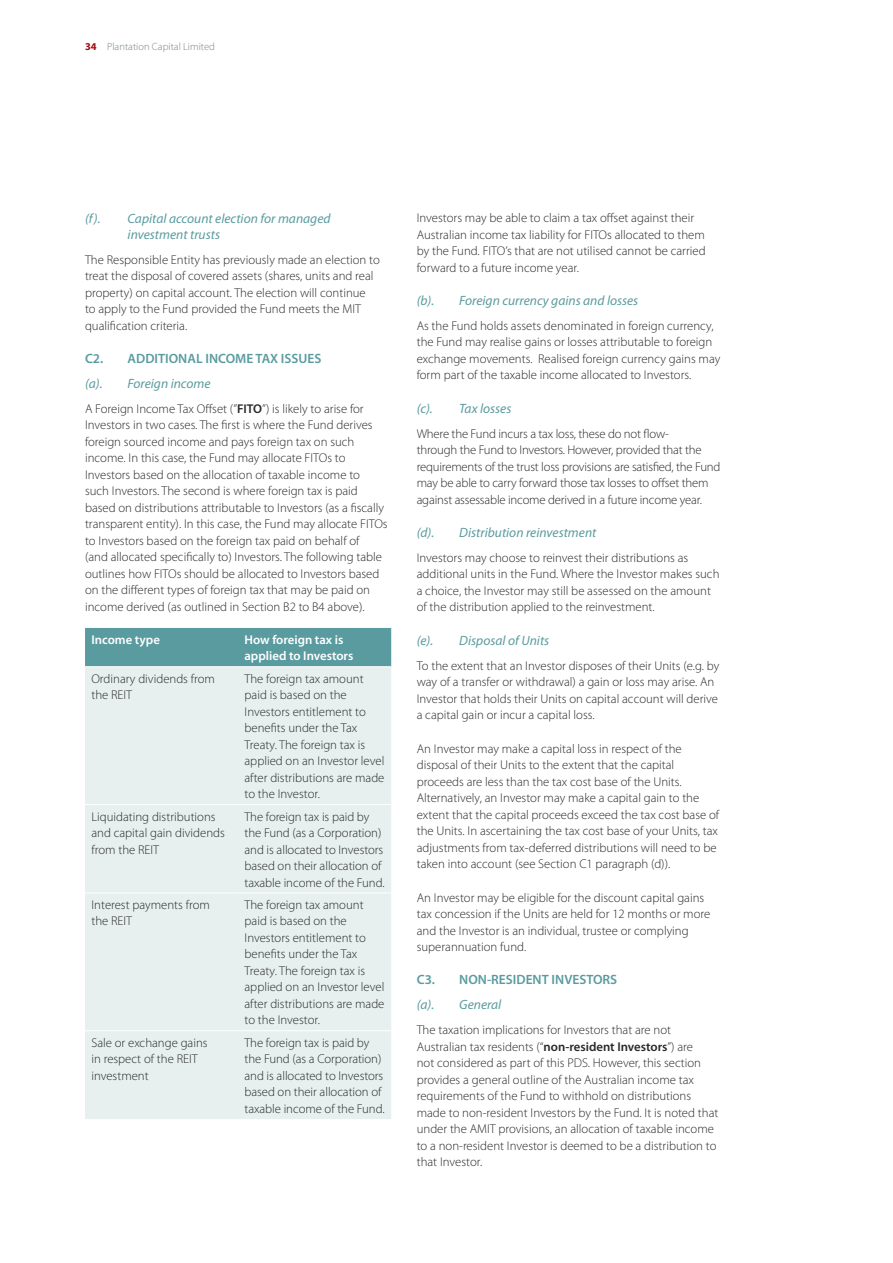
<style>
.page{position:relative;width:893px;height:1263px;background:#fff}
.page>*{position:absolute;margin:0;border:0;box-sizing:border-box;transform-origin:0 0}
.t1{font:italic 13.5px/16.2px "Myriad Pro";color:#5a9b9f}
.t2{font:600 13.5px "Myriad Pro";color:#5a9b9f}
.t3{font:300 12.75px/16.5px "Myriad Pro";color:#292829}
.t4{font:600 12.75px/16.5px "Myriad Pro";color:#fff}
.t5{font:300 10.5px "Myriad Pro";color:#788386}
.s1{font-weight:700;color:#9e0b0f}
.s2{font-weight:600}
</style>
<div class="page">
<div style="left:85px;top:628px;width:306px;height:38px;background:#5a9b9f"></div>
<div style="left:85px;top:667px;width:306px;height:137px;background:#e7efef"></div>
<div style="left:85px;top:805px;width:306px;height:314px;background:#e7efef"></div>
<hr style="left:85px;top:892px;width:153px;height:1px;background:#fff">
<hr style="left:238px;top:892px;width:153px;height:1px;background:#fff">
<hr style="left:85px;top:1030px;width:153px;height:1px;background:#fff">
<hr style="left:238px;top:1030px;width:153px;height:1px;background:#fff">
<p class="t5" style="left:85px;top:41px;width:131px"><span class="s1">34</span> Plantation Capital Limited</p>
<p class="t1" style="left:85px;top:210px;width:17px">(f).</p>
<p class="t1" style="left:128px;top:210px;width:204px">Capital account election for managed investment trusts</p>
<p class="t3" style="left:85px;top:251px;width:296px">The Responsible Entity has previously made an election to treat the disposal of covered assets (shares, units and real property) on capital account. The election will continue<br>to apply to the Fund provided the Fund meets the MIT qualification criteria.</p>
<p class="t2" style="left:85px;top:350px;width:238px">C2. ADDITIONAL INCOME TAX ISSUES</p>
<p class="t1" style="left:85px;top:375px;width:19px">(a).</p>
<p class="t1" style="left:128px;top:375px;width:85px">Foreign income</p>
<p class="t3" style="left:85px;top:400px;width:304px">A Foreign Income Tax Offset (”<span class="s2">FITO</span>”) is likely to arise for Investors in two cases. The first is where the Fund derives foreign sourced income and pays foreign tax on such income. In this case, the Fund may allocate FITOs to Investors based on the allocation of taxable income to<br>such Investors. The second is where foreign tax is paid based on distributions attributable to Investors (as a fiscally transparent entity). In this case, the Fund may allocate FITOs to Investors based on the foreign tax paid on behalf of<br>(and allocated specifically to) Investors. The following table outlines how FITOs should be allocated to Investors based on the different types of foreign tax that may be paid on income derived (as outlined in Section B2 to B4 above).</p>
<p class="t4" style="left:91px;top:631px;width:70px">Income type</p>
<p class="t4" style="left:244px;top:631px;width:110px">How foreign tax is applied to Investors</p>
<p class="t3" style="left:91px;top:670px;width:125px">Ordinary dividends from the REIT</p>
<p class="t3" style="left:244px;top:670px;width:141px">The foreign tax amount paid is based on the<br>Investors entitlement to benefits under the Tax<br>Treaty. The foreign tax is applied on an Investor level after distributions are made to the Investor.</p>
<p class="t3" style="left:91px;top:808px;width:135px">Liquidating distributions and capital gain dividends from the REIT</p>
<p class="t3" style="left:244px;top:808px;width:142px">The foreign tax is paid by the Fund (as a Corporation) and is allocated to Investors based on their allocation of taxable income of the Fund.</p>
<p class="t3" style="left:91px;top:896px;width:120px">Interest payments from the REIT</p>
<p class="t3" style="left:244px;top:896px;width:141px">The foreign tax amount paid is based on the<br>Investors entitlement to benefits under the Tax<br>Treaty. The foreign tax is applied on an Investor level after distributions are made to the Investor.</p>
<p class="t3" style="left:91px;top:1034px;width:118px">Sale or exchange gains in respect of the REIT investment</p>
<p class="t3" style="left:244px;top:1034px;width:142px">The foreign tax is paid by the Fund (as a Corporation) and is allocated to Investors based on their allocation of taxable income of the Fund.</p>
<p class="t3" style="left:417px;top:209px;width:290px">Investors may be able to claim a tax offset against their Australian income tax liability for FITOs allocated to them by the Fund. FITO’s that are not utilised cannot be carried forward to a future income year.</p>
<p class="t1" style="left:417px;top:292px;width:19px">(b).</p>
<p class="t1" style="left:459px;top:292px;width:181px">Foreign currency gains and losses</p>
<p class="t3" style="left:417px;top:317px;width:305px">As the Fund holds assets denominated in foreign currency, the Fund may realise gains or losses attributable to foreign exchange movements. Realised foreign currency gains may form part of the taxable income allocated to Investors.</p>
<p class="t1" style="left:417px;top:400px;width:18px">(c).</p>
<p class="t1" style="left:459px;top:400px;width:54px">Tax losses</p>
<p class="t3" style="left:417px;top:425px;width:305px">Where the Fund incurs a tax loss, these do not flow-<br>through the Fund to Investors. However, provided that the requirements of the trust loss provisions are satisfied, the Fund may be able to carry forward those tax losses to offset them against assessable income derived in a future income year.</p>
<p class="t1" style="left:417px;top:524px;width:19px">(d).</p>
<p class="t1" style="left:459px;top:524px;width:139px">Distribution reinvestment</p>
<p class="t3" style="left:417px;top:549px;width:304px">Investors may choose to reinvest their distributions as additional units in the Fund. Where the Investor makes such a choice, the Investor may still be assessed on the amount of the distribution applied to the reinvestment.</p>
<p class="t1" style="left:417px;top:632px;width:18px">(e).</p>
<p class="t1" style="left:459px;top:632px;width:92px">Disposal of Units</p>
<p class="t3" style="left:417px;top:657px;width:304px">To the extent that an Investor disposes of their Units (e.g. by way of a transfer or withdrawal) a gain or loss may arise. An Investor that holds their Units on capital account will derive a capital gain or incur a capital loss.</p>
<p class="t3" style="left:417px;top:740px;width:304px">An Investor may make a capital loss in respect of the disposal of their Units to the extent that the capital proceeds are less than the tax cost base of the Units.<br>Alternatively, an Investor may make a capital gain to the extent that the capital proceeds exceed the tax cost base of the Units. In ascertaining the tax cost base of your Units, tax adjustments from tax-deferred distributions will need to be taken into account (see Section C1 paragraph (d)).</p>
<p class="t3" style="left:417px;top:889px;width:295px">An Investor may be eligible for the discount capital gains tax concession if the Units are held for 12 months or more and the Investor is an individual, trustee or complying superannuation fund.</p>
<p class="t2" style="left:417px;top:971px;width:202px">C3. NON-RESIDENT INVESTORS</p>
<p class="t1" style="left:417px;top:996px;width:19px">(a).</p>
<p class="t1" style="left:459px;top:996px;width:44px">General</p>
<p class="t3" style="left:417px;top:1021px;width:303px">The taxation implications for Investors that are not Australian tax residents (“<span class="s2">non-resident Investors</span>”) are<br>not considered as part of this PDS. However, this section provides a general outline of the Australian income tax requirements of the Fund to withhold on distributions made to non-resident Investors by the Fund. It is noted that under the AMIT provisions, an allocation of taxable income to a non-resident Investor is deemed to be a distribution to that Investor.</p>
</div>
